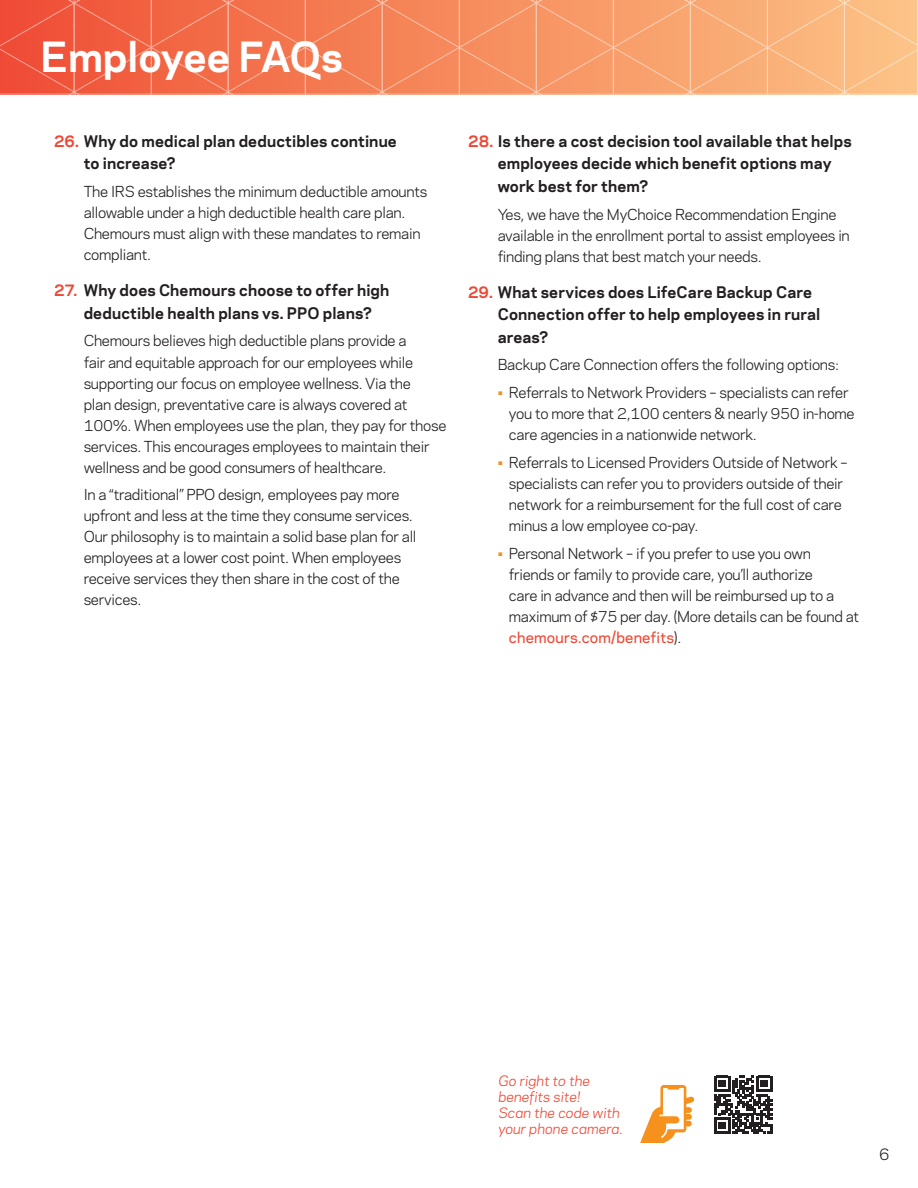
<style>
.page{position:relative;width:918px;height:1188px;background:#fff}
.page>*{position:absolute;margin:0;border:0;box-sizing:border-box;transform-origin:0 0}
.t1{font:700 39px "Chemours Sans";color:#fff}
.t2{font:700 15px/22.5px "Chemours Sans";letter-spacing:.01em;color:#231f20}
.t3{font:15px "Chemours Sans";color:#231f20}
.t4{font:14.25px/21px "Chemours Sans";letter-spacing:-.02em;color:#231f20}
.t5{font:italic 13.5px/16.2px "Chemours Sans";color:#ef4835}
.s1{color:#ef4835}
.s2{color:#f6911e}
.s3{font-weight:500;color:#ef4835}
</style>
<div class="page">
<svg style="left:640px;top:1085px;width:54px;height:58px"></svg>
<svg style="left:714px;top:1076px;width:58px;height:58px"></svg>
<svg style="left:0;top:0;width:918px;height:94px;background:#f58b60"></svg>
<h1 class="t1" style="left:40px;top:27px;width:304px">Employee FAQs</h1>
<p class="t2" style="left:84px;top:129px;width:315px;text-indent:-30px"><span class="s1">26.</span> Why do medical plan deductibles continue to increase?</p>
<p class="t4" style="left:84px;top:180px;width:345px">The IRS establishes the minimum deductible amounts allowable under a high deductible health care plan.<br>Chemours must align with these mandates to remain compliant.</p>
<p class="t2" style="left:84px;top:278px;width:307px;text-indent:-30px"><span class="s1">27.</span> Why does Chemours choose to offer high deductible health plans vs. PPO plans?</p>
<p class="t4" style="left:84px;top:330px;width:364px">Chemours believes high deductible plans provide a<br>fair and equitable approach for our employees while supporting our focus on employee wellness. Via the<br>plan design, preventative care is always covered at 100%. When employees use the plan, they pay for those services. This encourages employees to maintain their wellness and be good consumers of healthcare.</p>
<p class="t4" style="left:84px;top:484px;width:334px">In a “traditional” PPO design, employees pay more upfront and less at the time they consume services.<br>Our philosophy is to maintain a solid base plan for all employees at a lower cost point. When employees receive services they then share in the cost of the services.</p>
<p class="t2" style="left:498px;top:129px;width:356px;text-indent:-30px"><span class="s1">28.</span> Is there a cost decision tool available that helps employees decide which benefit options may work best for them?</p>
<p class="t4" style="left:498px;top:203px;width:354px">Yes, we have the MyChoice Recommendation Engine available in the enrollment portal to assist employees in finding plans that best match your needs.</p>
<p class="t2" style="left:498px;top:280px;width:324px;text-indent:-30px"><span class="s1">29.</span> What services does LifeCare Backup Care<br>Connection offer to help employees in rural areas?</p>
<p class="t4" style="left:498px;top:354px;width:343px">Backup Care Connection offers the following options:</p>
<p class="t4" style="left:509px;top:381px;width:347px;text-indent:-11px"><span class="s2">•</span> Referrals to Network Providers – specialists can refer you to more that 2,100 centers &amp; nearly 950 in-home care agencies in a nationwide network.</p>
<p class="t4" style="left:509px;top:451px;width:340px;text-indent:-11px"><span class="s2">•</span> Referrals to Licensed Providers Outside of Network – specialists can refer you to providers outside of their network for a reimbursement for the full cost of care minus a low employee co-pay.</p>
<p class="t4" style="left:509px;top:542px;width:352px;text-indent:-11px"><span class="s2">•</span> Personal Network – if you prefer to use you own friends or family to provide care, you’ll authorize<br>care in advance and then will be reimbursed up to a maximum of $75 per day. (More details can be found at <span class="s3">chemours.com/benefits</span>).</p>
<p class="t5" style="left:498px;top:1072px;width:126px">Go right to the benefits site!<br>Scan the code with your phone camera.</p>
<p class="t3" style="left:879px;top:1143px;width:12px">6</p>
</div>
